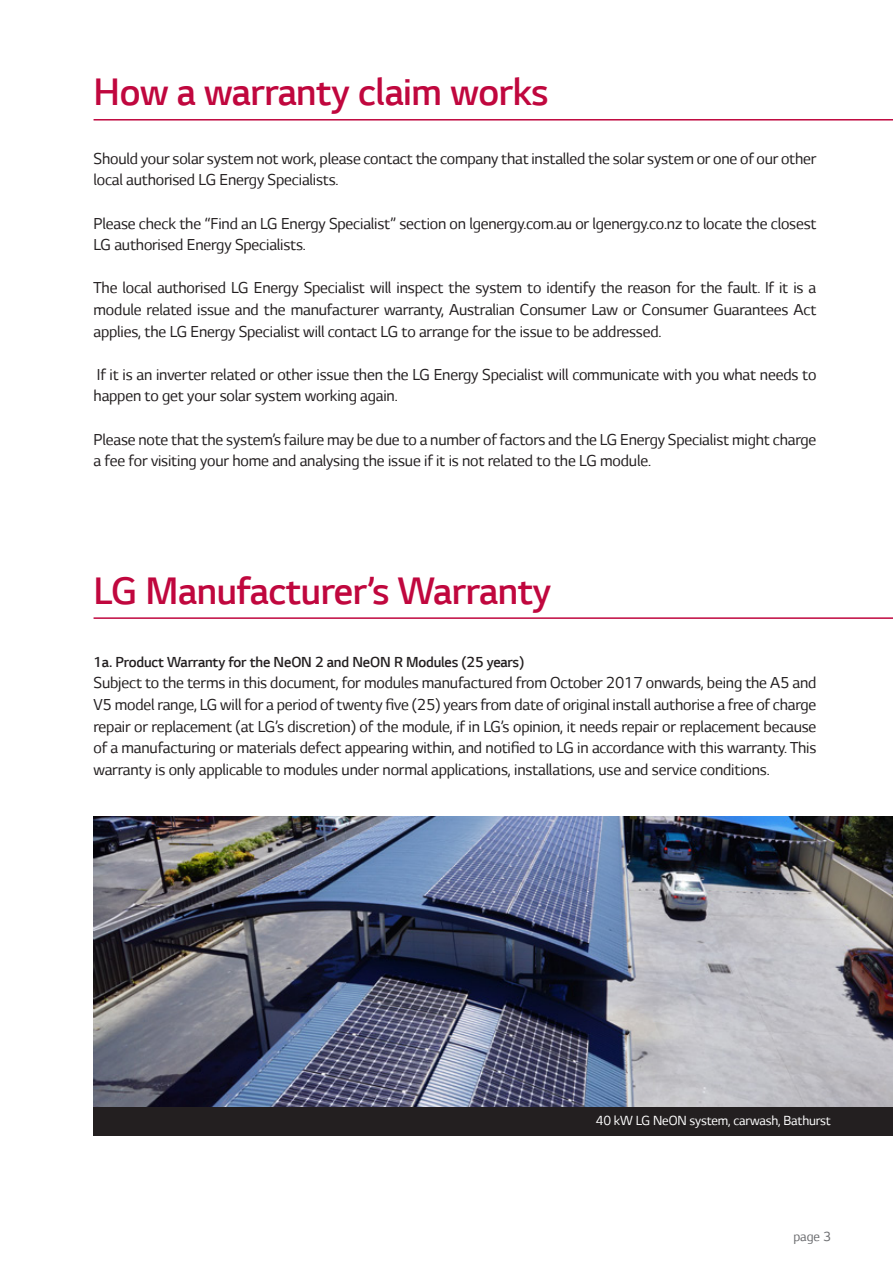
<style>
.page{position:relative;width:893px;height:1263px;background:#fff}
.page>*{position:absolute;margin:0;border:0;box-sizing:border-box;transform-origin:0 0}
.t1{font:300 43.5px "LG Smart";letter-spacing:-.01em;color:#c0073e}
.t2{font:18px/21.6px "LG Smart";letter-spacing:-.01em;color:#231f20}
.t3{font:300 16.5px "LG Smart";letter-spacing:-.01em;color:#231f20}
.t4{font:15px "LG Smart";letter-spacing:-.01em;color:#fff}
.t5{font:15px "LG Smart";color:#6c6d70}
</style>
<div class="page">
<img style="left:94px;top:816px;width:799px;height:291px">
<div style="left:94px;top:1107px;width:799px;height:28px;background:#231f20"></div>
<hr style="left:94px;top:119px;width:799px;height:2px;background:#c0073e">
<hr style="left:94px;top:617px;width:799px;height:2px;background:#c0073e">
<p class="t1" style="left:94px;top:68px;width:457px">How a warranty claim works</p>
<p class="t2" style="left:94px;top:148px;width:724px">Should your solar system not work, please contact the company that installed the solar system or one of our other local authorised LG Energy Specialists.</p>
<p class="t2" style="left:94px;top:213px;width:724px">Please check the “Find an LG Energy Specialist” section on lgenergy.com.au or lgenergy.co.nz to locate the closest<br>LG authorised Energy Specialists.</p>
<p class="t2" style="left:94px;top:277px;width:724px;text-align:justify">The local authorised LG Energy Specialist will inspect the system to identify the reason for the fault. If it is a module related issue and the manufacturer warranty, Australian Consumer Law or Consumer Guarantees Act applies, the LG Energy Specialist will contact LG to arrange for the issue to be addressed.</p>
<p class="t2" style="left:94px;top:364px;width:724px">If it is an inverter related or other issue then the LG Energy Specialist will communicate with you what needs to happen to get your solar system working again.</p>
<p class="t2" style="left:94px;top:429px;width:724px">Please note that the system’s failure may be due to a number of factors and the LG Energy Specialist might charge a fee for visiting your home and analysing the issue if it is not related to the LG module.</p>
<p class="t1" style="left:94px;top:568px;width:459px">LG Manufacturer’s Warranty</p>
<p class="t3" style="left:94px;top:653px;width:432px">1a. Product Warranty for the NeON 2 and NeON R Modules (25 years)</p>
<p class="t2" style="left:94px;top:672px;width:724px;text-align:justify">Subject to the terms in this document, for modules manufactured from October 2017 onwards, being the A5 and V5 model range, LG will for a period of twenty five (25) years from date of original install authorise a free of charge repair or replacement (at LG’s discretion) of the module, if in LG’s opinion, it needs repair or replacement because of a manufacturing or materials defect appearing within, and notified to LG in accordance with this warranty. This warranty is only applicable to modules under normal applications, installations, use and service conditions.</p>
<p class="t4" style="left:596px;top:1113px;width:237px">40 kW LG NeON system, carwash, Bathurst</p>
<p class="t5" style="left:793px;top:1228px;width:39px">page 3</p>
</div>
